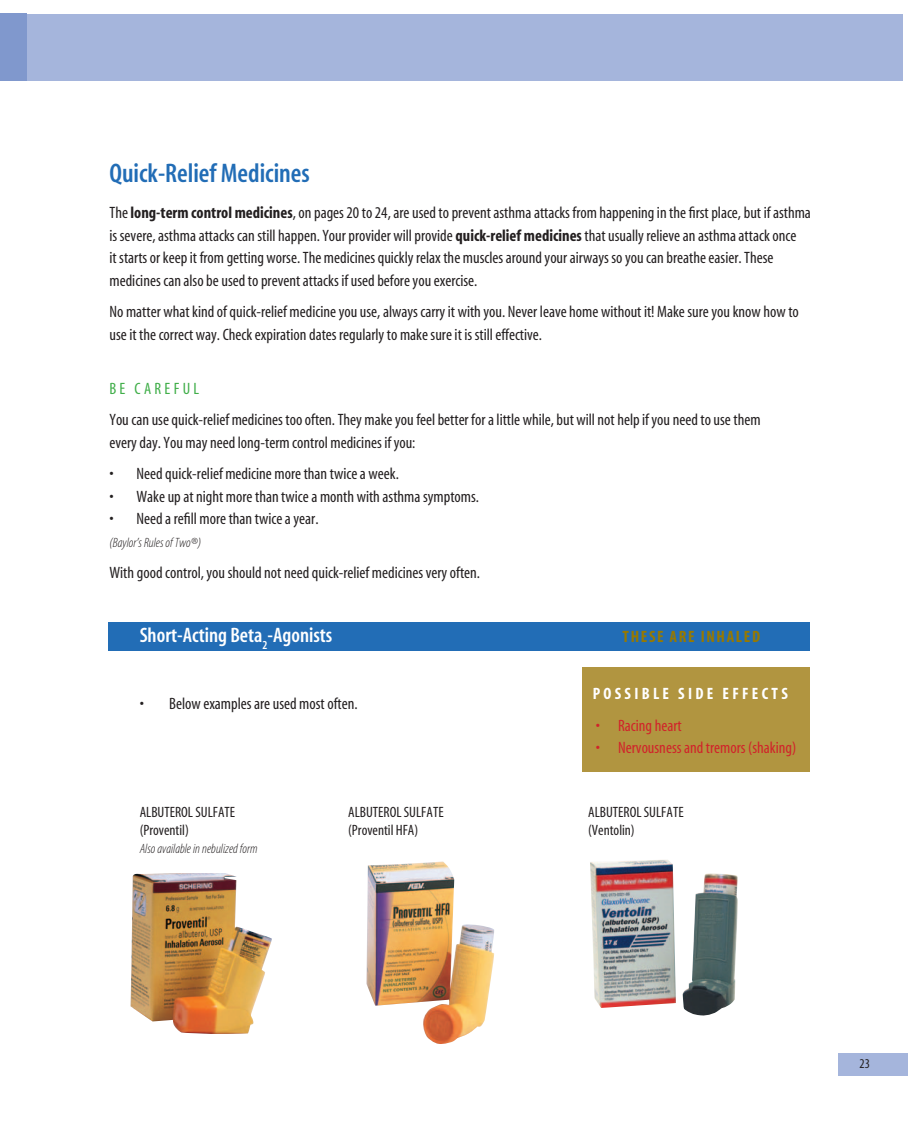
<style>
.page{position:relative;width:918px;height:1134px;background:#fff}
.page>*{position:absolute;margin:0;border:0;box-sizing:border-box;transform-origin:0 0}
.t1{font:27px "Myriad MM 565 300";color:#226db6}
.t2{font:21px "Myriad MM 565 300";color:#fff}
.t3{font:16.5px/22.5px "Myriad MM 400 300";color:#231f20}
.t4{font:16.5px "Myriad MM 400 300";color:#d1232a}
.t5{font:16.5px "Myriad MM 700 300";letter-spacing:.2em;color:#fff}
.t6{font:16.5px "Myriad MM 700 300";letter-spacing:.1em;color:#977901}
.t7{font:16.5px "Myriad MM 400 300";letter-spacing:.2em;color:#40ae49}
.t8{font:15px "Myriad MM 400 300";color:#231f20}
.t9{font:13.5px "Myriad MM It 215 300";color:#231f20}
.t10{font:13.5px "Myriad MM 400 300";color:#231f20}
.s1{font-family:"Myriad MM 700 300"}
</style>
<div class="page">
<div style="left:0;top:14px;width:27px;height:67px;background:#8098cd"></div>
<div style="left:27px;top:15px;width:876px;height:66px;background:#a5b5dc"></div>
<div style="left:838px;top:1054px;width:70px;height:22px;background:#a5b5dc"></div>
<div style="left:108px;top:622px;width:702px;height:29px;background:#226db6"></div>
<div style="left:582px;top:668px;width:228px;height:104px;background:#b19540"></div>
<img style="left:131px;top:873px;width:141px;height:161px">
<img style="left:367px;top:861px;width:127px;height:183px">
<img style="left:590px;top:860px;width:148px;height:156px">
<h1 class="t1" style="left:110px;top:160px;width:202px">Quick-Relief Medicines</h1>
<p class="t3" style="left:110px;top:202px;width:703px">The <span class="s1">long-term control medicines</span>, on pages 20 to 24, are used to prevent asthma attacks from happening in the first place, but if asthma is severe, asthma attacks can still happen. Your provider will provide <span class="s1">quick-relief medicines</span> that usually relieve an asthma attack once<br>it starts or keep it from getting worse. The medicines quickly relax the muscles around your airways so you can breathe easier. These medicines can also be used to prevent attacks if used before you exercise.</p>
<p class="t3" style="left:110px;top:301px;width:691px">No matter what kind of quick-relief medicine you use, always carry it with you. Never leave home without it! Make sure you know how to use it the correct way. Check expiration dates regularly to make sure it is still effective.</p>
<p class="t7" style="left:110px;top:380px;width:91px">BE CAREFUL</p>
<p class="t3" style="left:110px;top:409px;width:653px">You can use quick-relief medicines too often. They make you feel better for a little while, but will not help if you need to use them every day. You may need long-term control medicines if you:</p>
<p class="t3" style="left:110px;top:463px;width:291px">• Need quick-relief medicine more than twice a week.</p>
<p class="t3" style="left:109px;top:486px;width:371px">• Wake up at night more than twice a month with asthma symptoms.</p>
<p class="t3" style="left:109px;top:508px;width:211px">• Need a refill more than twice a year.</p>
<p class="t9" style="left:110px;top:536px;width:93px">(Baylor’s Rules of Two®)</p>
<p class="t3" style="left:110px;top:562px;width:372px">With good control, you should not need quick-relief medicines very often.</p>
<p class="t2" style="left:140px;top:625px;width:194px">Short-Acting Beta<sub>2</sub>-Agonists</p>
<p class="t3" style="left:140px;top:693px;width:219px">• Below examples are used most often.</p>
<p class="t6" style="left:623px;top:628px;width:139px">THESE ARE INHALED</p>
<p class="t5" style="left:593px;top:686px;width:197px">POSSIBLE SIDE EFFECTS</p>
<p class="t4" style="left:596px;top:717px;width:88px">• Racing heart</p>
<p class="t4" style="left:596px;top:740px;width:202px">• Nervousness and tremors (shaking)</p>
<p class="t8" style="left:140px;top:805px;width:97px">ALBUTEROL SULFATE</p>
<p class="t8" style="left:348px;top:805px;width:97px">ALBUTEROL SULFATE</p>
<p class="t8" style="left:588px;top:805px;width:97px">ALBUTEROL SULFATE</p>
<p class="t8" style="left:140px;top:823px;width:51px">(Proventil)</p>
<p class="t8" style="left:348px;top:823px;width:72px">(Proventil HFA)</p>
<p class="t8" style="left:588px;top:823px;width:48px">(Ventolin)</p>
<p class="t9" style="left:140px;top:842px;width:120px">Also available in nebulized form</p>
<p class="t10" style="left:860px;top:1057px;width:12px">23</p>
</div>
